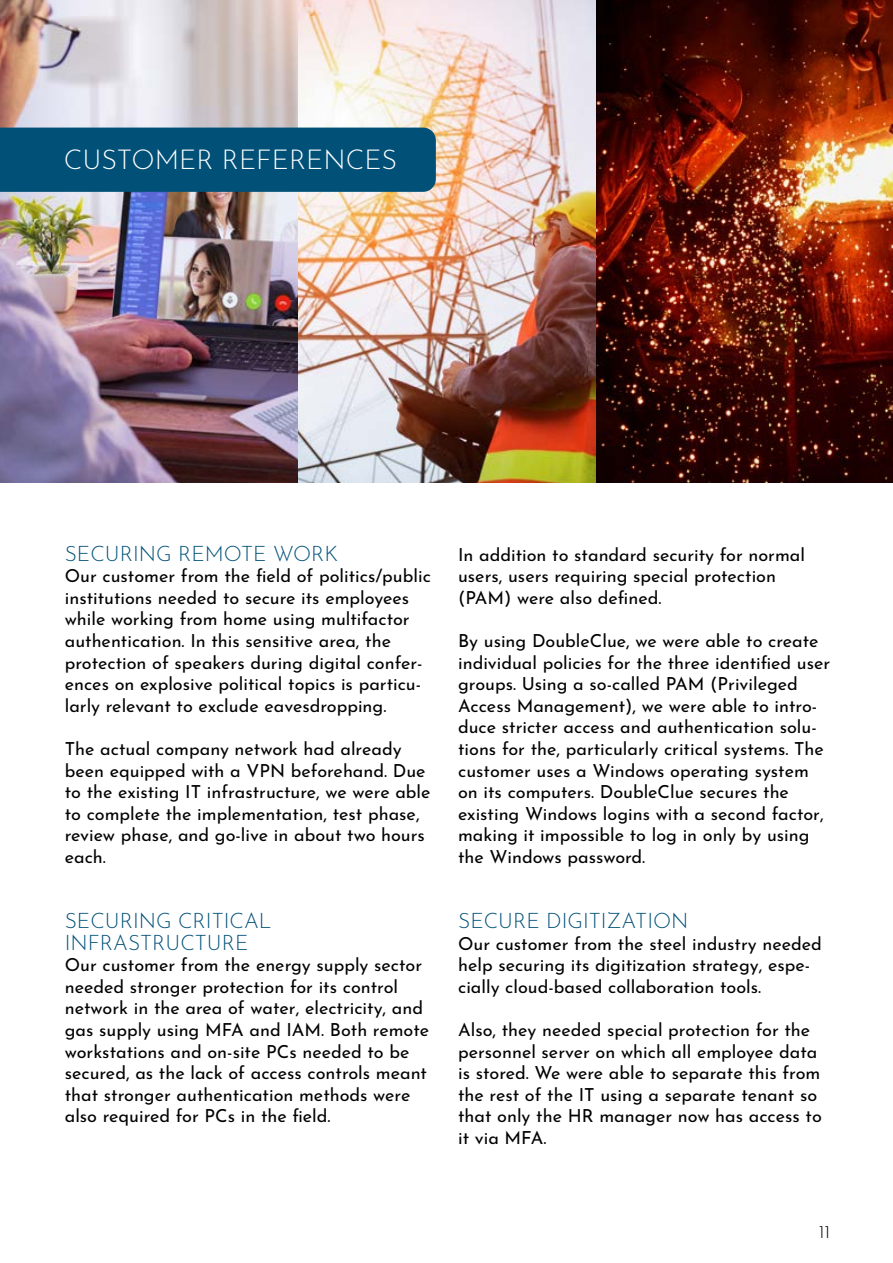
<style>
.page{position:relative;width:893px;height:1263px;background:#fff}
.page>*{position:absolute;margin:0;border:0;box-sizing:border-box;transform-origin:0 0}
.t1{font:300 27px "Josefin Sans";color:#fff}
.Zwischenüberschrift{font:300 21px "Josefin Sans";color:#005078}
.Text-Block_DC{font:300 21px/21.6px "Josefin Sans";color:#005078}
.Text-Block_DC-2{font:18px/21.6px "Josefin Sans";color:#000}
.t2{font:300 18px "Josefin Sans";color:#000}
</style>
<div class="page">
<img style="left:595px;top:0;width:298px;height:482px">
<img style="left:0;top:0;width:595px;height:482px">
<div style="left:0;top:128px;width:436px;height:64px;background:#005078"></div>
<p class="t1" style="left:64px;top:139px;width:335px">CUSTOMER REFERENCES</p>
<p class="Zwischenüberschrift" style="left:65px;top:537px;width:275px">SECURING REMOTE WORK</p>
<p class="Text-Block_DC-2" style="left:65px;top:563px;width:368px">Our customer from the field of politics/public institutions needed to secure its employees while working from home using multifactor authentication. In this sensitive area, the protection of speakers during digital confer&shy;ences on explosive political topics is particu&shy;larly relevant to exclude eavesdropping.</p>
<p class="Text-Block_DC-2" style="left:65px;top:736px;width:367px">The actual company network had already been equipped with a VPN beforehand. Due to the existing IT infrastructure, we were able to complete the implementation, test phase, review phase, and go-live in about two hours each.</p>
<p class="Text-Block_DC" style="left:65px;top:908px;width:208px">SECURING CRITICAL<br>INFRASTRUCTURE</p>
<p class="Text-Block_DC-2" style="left:65px;top:952px;width:366px">Our customer from the energy supply sector needed stronger protection for its control network in the area of water, electricity, and gas supply using MFA and IAM. Both remote workstations and on-site PCs needed to be secured, as the lack of access controls meant that stronger authentication methods were also required for PCs in the field.</p>
<p class="Text-Block_DC-2" style="left:458px;top:541px;width:348px">In addition to standard security for normal users, users requiring special protection (PAM) were also defined.</p>
<p class="Text-Block_DC-2" style="left:458px;top:628px;width:374px">By using DoubleClue, we were able to create individual policies for the three identified user groups. Using a so-called PAM (Privileged Access Management), we were able to intro&shy;duce stricter access and authentication solu&shy;tions for the, particularly critical systems. The customer uses a Windows operating system on its computers. DoubleClue secures the existing Windows logins with a second factor, making it impossible to log in only by using the Windows password.</p>
<p class="Zwischenüberschrift" style="left:458px;top:904px;width:232px">SECURE DIGITIZATION</p>
<p class="Text-Block_DC-2" style="left:458px;top:930px;width:365px">Our customer from the steel industry needed help securing its digitization strategy, espe&shy;cially cloud-based collaboration tools.</p>
<p class="Text-Block_DC-2" style="left:458px;top:1016px;width:365px">Also, they needed special protection for the personnel server on which all employee data is stored. We were able to separate this from the rest of the IT using a separate tenant so that only the HR manager now has access to it via MFA.</p>
<p class="t2" style="left:819px;top:1217px;width:13px">11</p>
</div>
